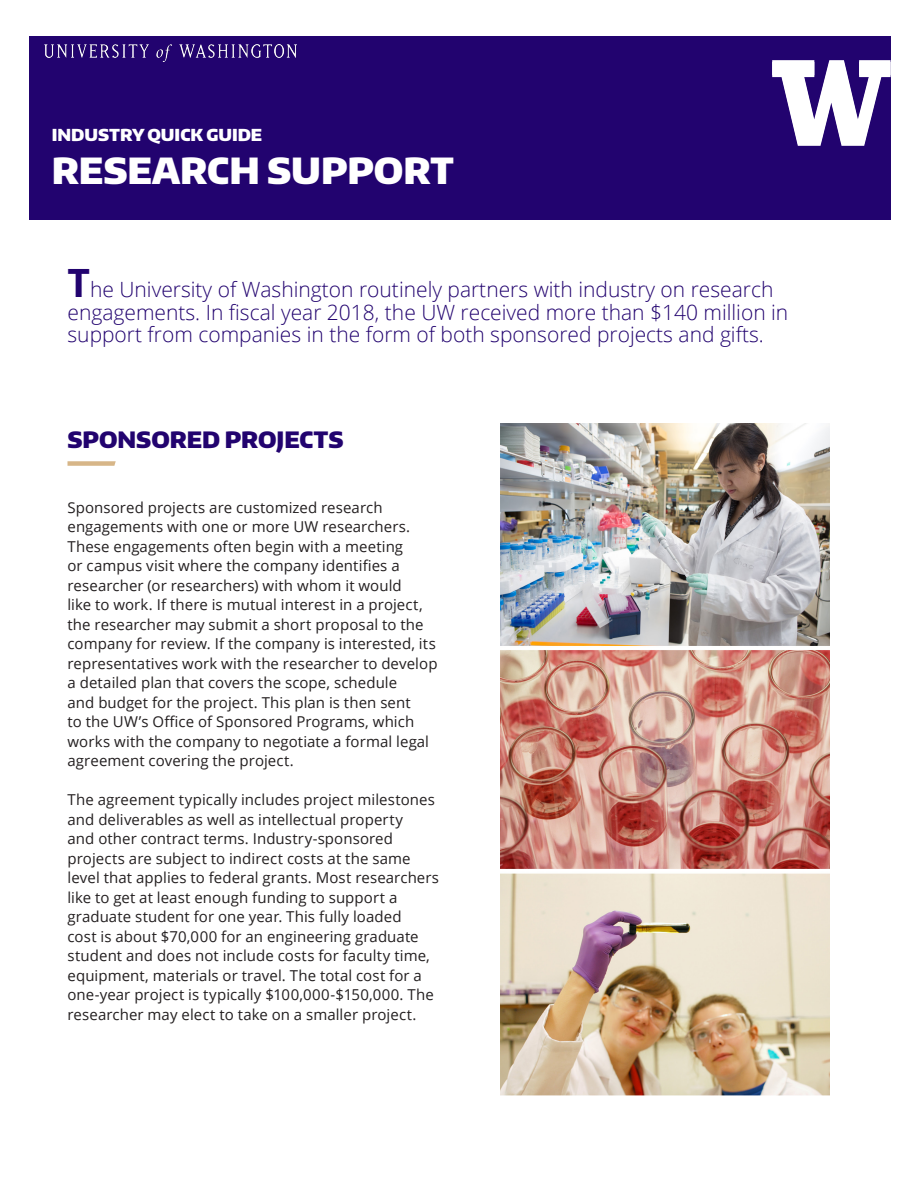
<style>
.page{position:relative;width:918px;height:1188px;background:#fff}
.page>*{position:absolute;margin:0;border:0;box-sizing:border-box;transform-origin:0 0}
.SECTION{font:900 36px "Encode Sans Normal";color:#fff}
.Paragraph_Style_2{font:900 22.5px "Encode Sans Normal";color:#22036f}
.INTRO{font:300 21px/22.5px "Open Sans";color:#22036f}
.SECTION-2{font:900 16.5px "Encode Sans Normal";color:#fff}
.Paragraph_Style_2-2{font:15px/19.5px "Open Sans";letter-spacing:.005em;color:#231f20}
.s1{font-weight:700;font-size:39px}
</style>
<div class="page">
<div style="left:29px;top:36px;width:862px;height:184px;background:#22036f"></div>
<img style="left:501px;top:424px;width:329px;height:671px">
<svg style="left:772px;top:60px;width:119px;height:86px"></svg>
<svg style="left:68px;top:461px;width:48px;height:5px"></svg>
<img style="left:44px;top:45px;width:252px;height:17px">
<p class="SECTION-2" style="left:52px;top:124px;width:212px">INDUSTRY QUICK GUIDE</p>
<p class="SECTION" style="left:52px;top:147px;width:404px">RESEARCH SUPPORT</p>
<p class="INTRO" style="left:68px;top:278px;width:722px"><span class="s1">T</span>he University of Washington routinely partners with industry on research engagements. In fiscal year 2018, the UW received more than $140 million in support from companies in the form of both sponsored projects and gifts.</p>
<p class="Paragraph_Style_2" style="left:68px;top:425px;width:278px">SPONSORED PROJECTS</p>
<p class="Paragraph_Style_2-2" style="left:68px;top:497px;width:372px">Sponsored projects are customized research engagements with one or more UW researchers.<br>These engagements often begin with a meeting<br>or campus visit where the company identifies a researcher (or researchers) with whom it would<br>like to work. If there is mutual interest in a project, the researcher may submit a short proposal to the company for review. If the company is interested, its representatives work with the researcher to develop a detailed plan that covers the scope, schedule<br>and budget for the project. This plan is then sent<br>to the UW’s Office of Sponsored Programs, which works with the company to negotiate a formal legal agreement covering the project.</p>
<p class="Paragraph_Style_2-2" style="left:68px;top:790px;width:373px">The agreement typically includes project milestones and deliverables as well as intellectual property<br>and other contract terms. Industry-sponsored projects are subject to indirect costs at the same level that applies to federal grants. Most researchers like to get at least enough funding to support a graduate student for one year. This fully loaded<br>cost is about $70,000 for an engineering graduate student and does not include costs for faculty time, equipment, materials or travel. The total cost for a one-year project is typically $100,000-$150,000. The researcher may elect to take on a smaller project.</p>
</div>
